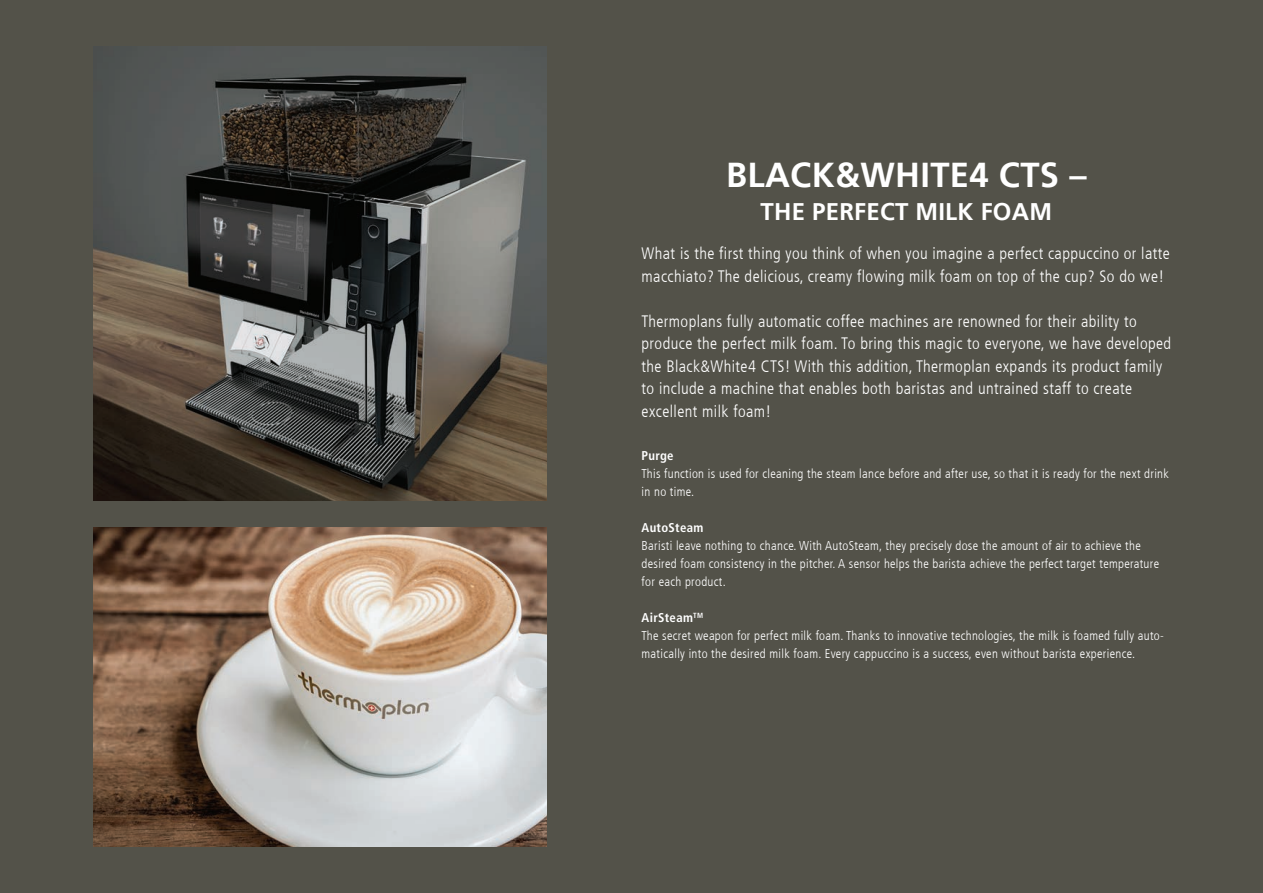
<style>
.page{position:relative;width:1263px;height:893px;background:#535249}
.page>*{position:absolute;margin:0;border:0;box-sizing:border-box;transform-origin:0 0}
.t1{font:700 34.5px "Frutiger LT Pro";letter-spacing:.01em;color:#fff}
.t2{font:700 24px "Frutiger LT Pro";letter-spacing:.01em;color:#fff}
.t3{font:300 condensed 16.5px/22.5px "Frutiger LT Com";letter-spacing:.025em;color:#fff}
.t4{font:300 condensed 12.75px/18px "Frutiger LT Com";letter-spacing:.025em;color:#fff}
.t5{font:700 condensed 12.75px "Frutiger LT Com";letter-spacing:.025em;color:#fff}
.s1{font-weight:700}
</style>
<div class="page">
<img style="left:94px;top:527px;width:452px;height:319px">
<img style="left:94px;top:47px;width:452px;height:454px">
<h1 class="t1" style="left:726px;top:155px;width:362px">BLACK&amp;WHITE4 CTS –</h1>
<h2 class="t2" style="left:760px;top:198px;width:293px">THE PERFECT MILK FOAM</h2>
<p class="t3" style="left:642px;top:242px;width:530px">What is the first thing you think of when you imagine a perfect cappuccino or latte macchiato? The delicious, creamy flowing milk foam on top of the cup? So do we!</p>
<p class="t3" style="left:642px;top:309px;width:531px">Thermoplans fully automatic coffee machines are renowned for their ability to produce the perfect milk foam. To bring this magic to everyone, we have developed the Black&amp;White4 CTS! With this addition, Thermoplan expands its product family to include a machine that enables both baristas and untrained staff to create excellent milk foam!</p>
<p class="t5" style="left:642px;top:448px;width:34px">Purge</p>
<p class="t4" style="left:642px;top:465px;width:529px">This function is used for cleaning the steam lance before and after use, so that it is ready for the next drink in no time.</p>
<p class="t5" style="left:642px;top:520px;width:63px">AutoSteam</p>
<p class="t4" style="left:642px;top:537px;width:519px">Baristi leave nothing to chance. With AutoSteam, they precisely dose the amount of air to achieve the desired foam consistency in the pitcher. A sensor helps the barista achieve the perfect target temperature for each product.</p>
<p class="t4" style="left:642px;top:609px;width:524px"><span class="s1">AirSteam</span><sup>TM<br></sup>The secret weapon for perfect milk foam. Thanks to innovative technologies, the milk is foamed fully auto&shy;matically into the desired milk foam. Every cappuccino is a success, even without barista experience.</p>
</div>
